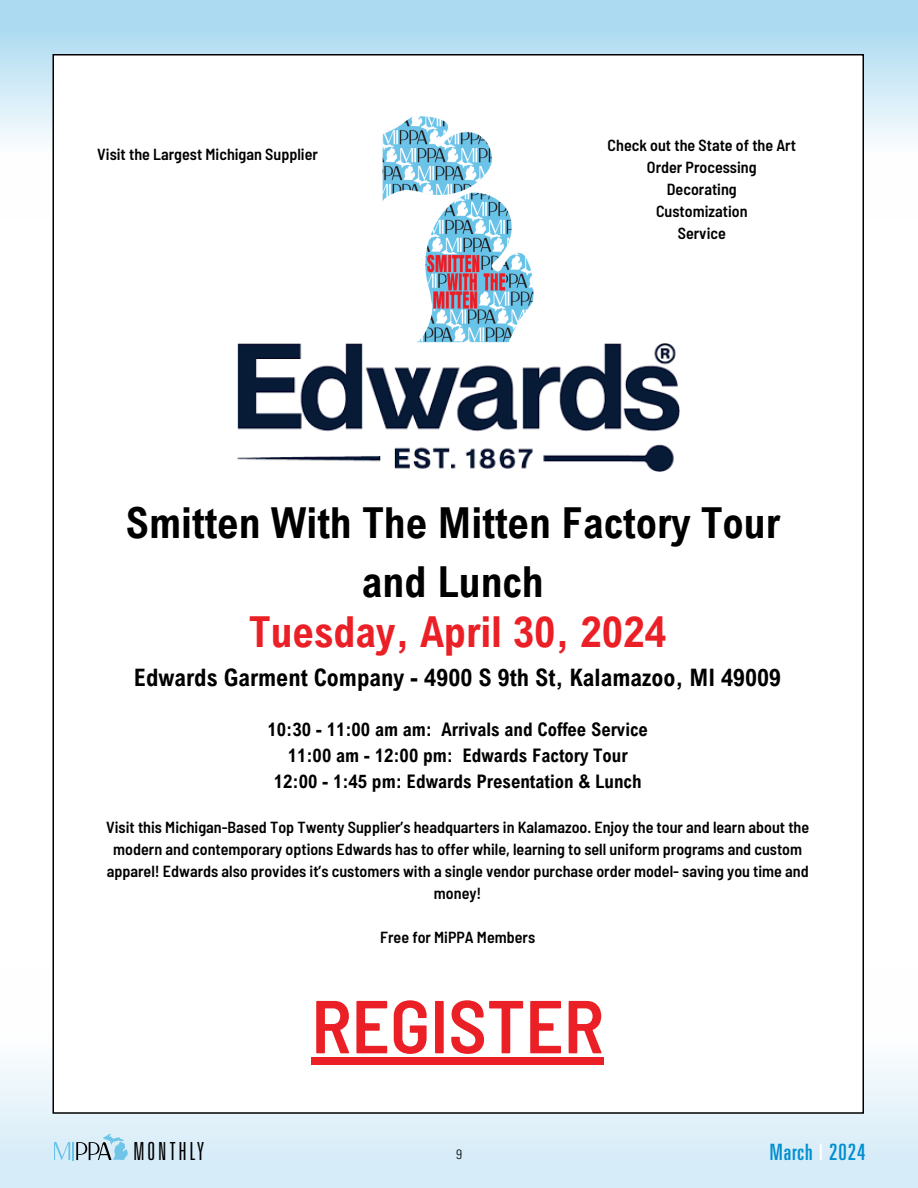
<style>
.page{position:relative;width:918px;height:1188px;background:#fff}
.page>*{position:absolute;margin:0;border:0;box-sizing:border-box;transform-origin:0 0}
.t1{font:600 semi-condensed 74.85px "Barlow";color:#eb2026}
.t2{font:700 42.75px/59.1px "Arial Nova Cond";color:#000;text-align:center}
.t3{font:700 42.75px "Arial Nova Cond";color:#eb2026}
.t4{font:300 ultra-condensed 24.9px "Univers LT Std";letter-spacing:.11em;color:#000}
.t5{font:700 24px "Arial Nova Cond";color:#000}
.t6{font:ultra-condensed 22.5px "Univers LT Std";letter-spacing:.04em;color:#008fcf}
.t7{font:700 18.75px/26.1px "Arial Nova Cond";color:#000;text-align:center}
.t8{font:600 semi-condensed 16.05px/22px "Barlow";color:#000;text-align:center}
.t9{font:300 condensed 13.5px "Univers LT Std";color:#000}
.s1{color:#fff}
</style>
<div class="page">
<svg style="left:0;top:0;width:918px;height:219px;background:#bcdff0"></svg>
<div style="left:0;top:969px;width:918px;height:219px;background:linear-gradient(to bottom,#fffffc,#d1e8f4)"></div>
<svg style="left:54px;top:1134px;width:74px;height:27px;background:#afcedd"></svg>
<div style="left:53px;top:55px;width:810px;height:1058px;background:#fff"></div>
<img style="left:345px;top:116px;width:189px;height:228px">
<img style="left:237px;top:344px;width:442px;height:128px">
<div style="left:311px;top:1057px;width:293px;height:7px;background:#eb2026"></div>
<p class="t8" style="left:97px;top:142px;width:222px">Visit the Largest Michigan Supplier</p>
<p class="t8" style="left:608px;top:133px;width:190px">Check out the State of the Art<br>Order Processing<br>Decorating<br>Customization<br>Service</p>
<h2 class="t2" style="left:126px;top:492px;width:656px">Smitten With The Mitten Factory Tour and Lunch</h2>
<h2 class="t3" style="left:249px;top:605px;width:418px">Tuesday, April 30, 2024</h2>
<h3 class="t5" style="left:134px;top:663px;width:649px">Edwards Garment Company - 4900 S 9th St, Kalamazoo, MI 49009</h3>
<p class="t7" style="left:267px;top:715px;width:382px">10:30 - 11:00 am am: Arrivals and Coffee Service<br>11:00 am - 12:00 pm: Edwards Factory Tour<br>12:00 - 1:45 pm: Edwards Presentation &amp; Lunch</p>
<p class="t8" style="left:106px;top:815px;width:705px">Visit this Michigan-Based Top Twenty Supplier’s headquarters in Kalamazoo. Enjoy the tour and learn about the modern and contemporary options Edwards has to offer while, learning to sell uniform programs and custom apparel! Edwards also provides it’s customers with a single vendor purchase order model- saving you time and money!</p>
<p class="t8" style="left:380px;top:925px;width:156px">Free for MiPPA Members</p>
<h1 class="t1" style="left:311px;top:972px;width:294px">REGISTER</h1>
<h3 class="t4" style="left:133px;top:1138px;width:72px">MONTHLY</h3>
<p class="t9" style="left:456px;top:1147px;width:7px">9</p>
<h3 class="t6" style="left:770px;top:1139px;width:97px">March <span class="s1">|</span> 2024</h3>
</div>
